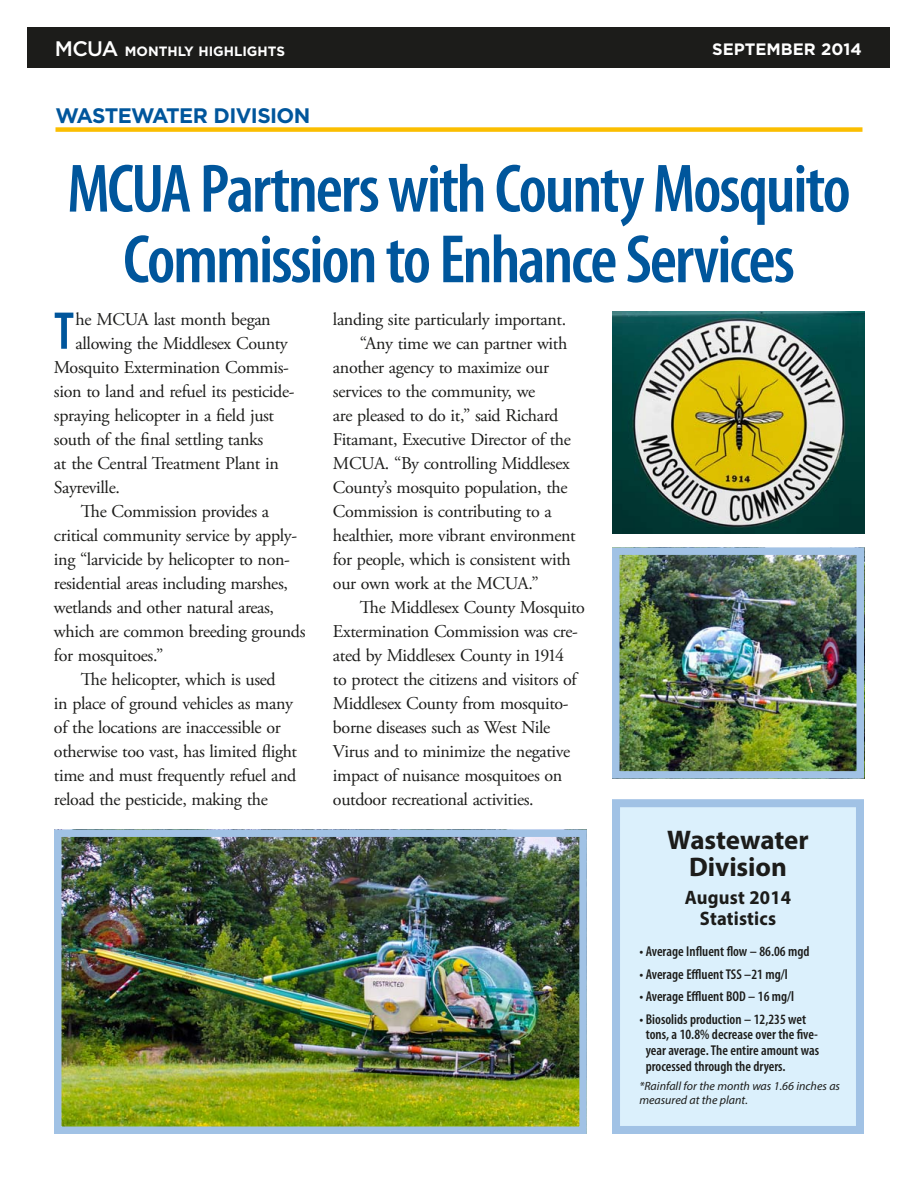
<style>
.page{position:relative;width:918px;height:1188px;background:#fff}
.page>*{position:absolute;margin:0;border:0;box-sizing:border-box;transform-origin:0 0}
.t1{font:600 condensed 69px/70.7px "Myriad Pro";letter-spacing:-.03em;color:#00569c;text-align:center}
.t2{font:600 condensed 53.55px "Myriad Pro";color:#00569c}
.t3{font:700 27px/27px "Myriad Pro";letter-spacing:-.005em;color:#1c1c1a;text-align:center}
.t4{font:700 21px "Gotham";letter-spacing:-.03em;color:#00569c}
.t5{font:700 19.5px/21px "Myriad Pro";letter-spacing:.01em;color:#1c1c1a;text-align:center;scale:.95 1}
.t6{font:18px "Adobe Garamond Pro";letter-spacing:-.02em;color:#1c1c1a}
.t7{font:700 16.5px "Gotham";color:#fff}
.t8{font:600 condensed 14.25px/15.8px "Myriad Pro";color:#1c1c1a}
.t9{font:700 13.5px "Gotham";color:#fff}
.t10{font:italic 12px/13.5px "Myriad Pro";color:#1c1c1a}
.s1{font-weight:500;font-size:21px}
</style>
<div class="page">
<div style="left:28px;top:27px;width:862px;height:41px;background:#1c1c1a"></div>
<div style="left:616px;top:803px;width:244px;height:327px;background:#dbf0fc"></div>
<div style="left:612px;top:799px;width:252px;height:335px;border:8px solid #a1c2e5"></div>
<div style="left:56px;top:127px;width:806px;height:5px;background:#fbbe00"></div>
<img style="left:63px;top:838px;width:515px;height:287px">
<div style="left:54px;top:829px;width:533px;height:305px;border:8px solid #a1c2e5"></div>
<img style="left:612px;top:312px;width:252px;height:221px">
<img style="left:621px;top:556px;width:234px;height:214px">
<div style="left:612px;top:547px;width:252px;height:232px;border:8px solid #a1c2e5"></div>
<p class="t9" style="left:55px;top:47px;width:232px"><span class="s1">MCUA</span> MONTHLY HIGHLIGHTS</p>
<p class="t7" style="left:712px;top:43px;width:151px">SEPTEMBER 2014</p>
<p class="t4" style="left:56px;top:108px;width:256px">WASTEWATER DIVISION</p>
<h1 class="t1" style="left:67px;top:160px;width:785px">MCUA Partners with County Mosquito<br>Commission to Enhance Services</h1>
<h2 class="t2" style="left:54px;top:311px;width:22px">T</h2>
<p class="t6" style="left:76px;top:312px;width:197px">he MCUA last month began</p>
<p class="t6" style="left:76px;top:336px;width:214px">allowing the Middlesex County</p>
<p class="t6" style="left:54px;top:360px;width:236px">Mosquito Extermination Commis-</p>
<p class="t6" style="left:54px;top:384px;width:242px">sion to land and refuel its pesticide-</p>
<p class="t6" style="left:54px;top:408px;width:222px">spraying helicopter in a field just</p>
<p class="t6" style="left:54px;top:432px;width:211px">south of the final settling tanks</p>
<p class="t6" style="left:54px;top:456px;width:226px">at the Central Treatment Plant in</p>
<p class="t6" style="left:54px;top:480px;width:67px">Sayreville.</p>
<p class="t6" style="left:81px;top:504px;width:190px">The Commission provides a</p>
<p class="t6" style="left:54px;top:528px;width:245px">critical community service by apply-</p>
<p class="t6" style="left:54px;top:552px;width:237px">ing “larvicide by helicopter to non-</p>
<p class="t6" style="left:54px;top:576px;width:235px">residential areas including marshes,</p>
<p class="t6" style="left:54px;top:600px;width:222px">wetlands and other natural areas,</p>
<p class="t6" style="left:54px;top:624px;width:253px">which are common breeding grounds</p>
<p class="t6" style="left:54px;top:648px;width:111px">for mosquitoes.”</p>
<p class="t6" style="left:81px;top:672px;width:196px">The helicopter, which is used</p>
<p class="t6" style="left:54px;top:696px;width:240px">in place of ground vehicles as many</p>
<p class="t6" style="left:54px;top:720px;width:228px">of the locations are inaccessible or</p>
<p class="t6" style="left:54px;top:744px;width:245px">otherwise too vast, has limited flight</p>
<p class="t6" style="left:54px;top:768px;width:244px">time and must frequently refuel and</p>
<p class="t6" style="left:54px;top:792px;width:215px">reload the pesticide, making the</p>
<p class="t6" style="left:333px;top:312px;width:235px">landing site particularly important.</p>
<p class="t6" style="left:360px;top:336px;width:209px">“Any time we can partner with</p>
<p class="t6" style="left:333px;top:360px;width:218px">another agency to maximize our</p>
<p class="t6" style="left:333px;top:384px;width:204px">services to the community, we</p>
<p class="t6" style="left:333px;top:408px;width:227px">are pleased to do it,” said Richard</p>
<p class="t6" style="left:333px;top:432px;width:239px">Fitamant, Executive Director of the</p>
<p class="t6" style="left:333px;top:456px;width:238px">MCUA. “By controlling Middlesex</p>
<p class="t6" style="left:333px;top:480px;width:236px">County’s mosquito population, the</p>
<p class="t6" style="left:333px;top:504px;width:220px">Commission is contributing to a</p>
<p class="t6" style="left:333px;top:528px;width:244px">healthier, more vibrant environment</p>
<p class="t6" style="left:333px;top:552px;width:239px">for people, which is consistent with</p>
<p class="t6" style="left:333px;top:576px;width:207px">our own work at the MCUA.”</p>
<p class="t6" style="left:360px;top:600px;width:227px">The Middlesex County Mosquito</p>
<p class="t6" style="left:333px;top:624px;width:246px">Extermination Commission was cre-</p>
<p class="t6" style="left:333px;top:648px;width:233px">ated by Middlesex County in 1914</p>
<p class="t6" style="left:333px;top:672px;width:245px">to protect the citizens and visitors of</p>
<p class="t6" style="left:333px;top:696px;width:237px">Middlesex County from mosquito-</p>
<p class="t6" style="left:333px;top:720px;width:219px">borne diseases such as West Nile</p>
<p class="t6" style="left:333px;top:744px;width:239px">Virus and to minimize the negative</p>
<p class="t6" style="left:333px;top:768px;width:231px">impact of nuisance mosquitoes on</p>
<p class="t6" style="left:333px;top:792px;width:202px">outdoor recreational activities.</p>
<h3 class="t3" style="left:667px;top:829px;width:143px">Wastewater<br>Division</h3>
<p class="t5" style="left:685px;top:889px;width:113px">August 2014<br>Statistics</p>
<p class="t8" style="left:639px;top:945px;width:172px">• Average Influent flow – 86.06 mgd</p>
<p class="t8" style="left:639px;top:967px;width:150px">• Average Effluent TSS –21 mg/l</p>
<p class="t8" style="left:639px;top:990px;width:156px">• Average Effluent BOD – 16 mg/l</p>
<p class="t8" style="left:646px;top:1012px;width:175px;text-indent:-6px">• Biosolids production – 12,235 wet tons, a 10.8% decrease over the five&shy;year average. The entire amount was processed through the dryers.</p>
<p class="t10" style="left:639px;top:1081px;width:202px">*Rainfall for the month was 1.66 inches as measured at the plant.</p>
</div>
